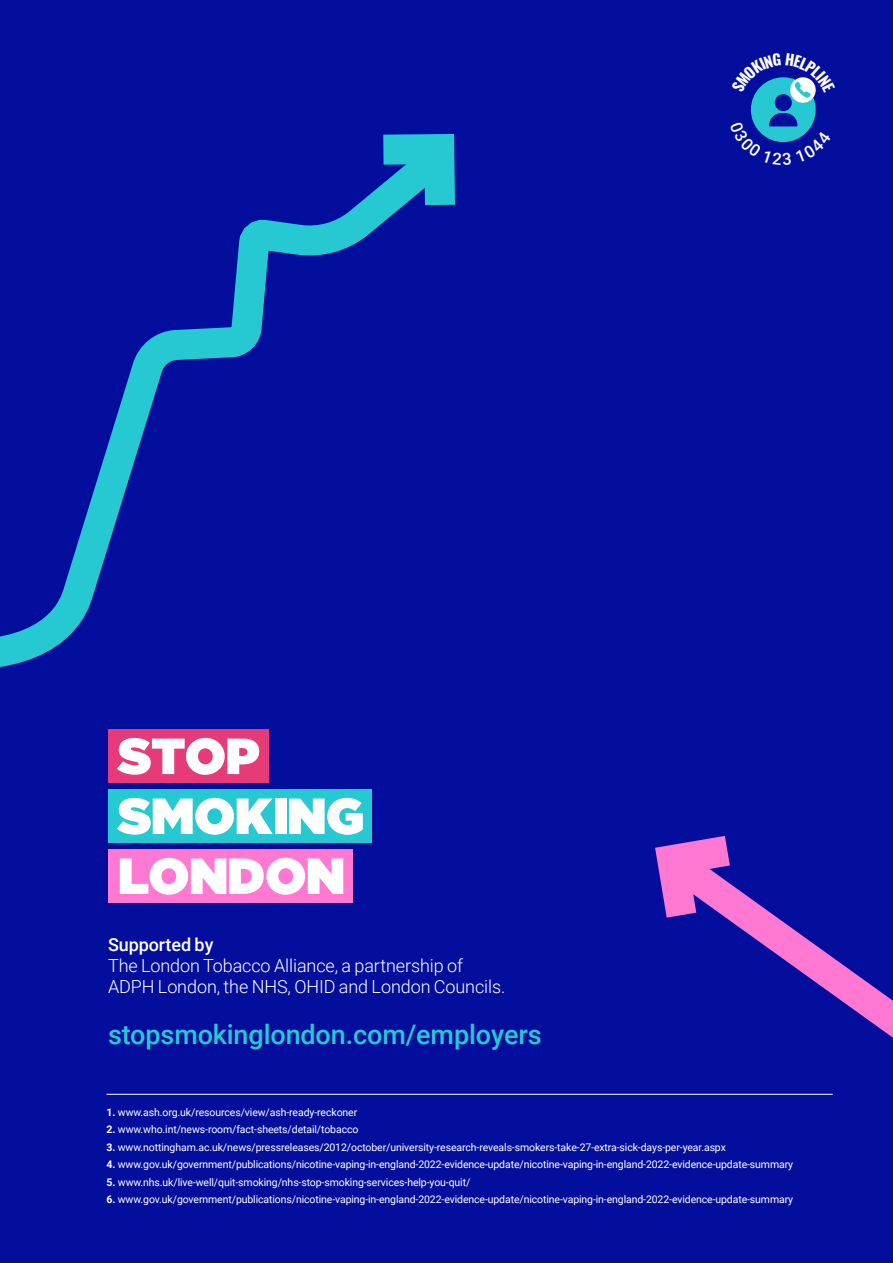
<style>
.page{position:relative;width:893px;height:1263px;background:#030f9c}
.page>*{position:absolute;margin:0;border:0;box-sizing:border-box;transform-origin:0 0}
.t1{font:500 27px "Roboto";letter-spacing:-.005em;color:#26c9d1}
.t2{font:300 18px/21px "Roboto";letter-spacing:-.005em;color:#fff}
.t3{font:500 18px "Roboto";letter-spacing:-.005em;color:#fff}
.t4{font:10.5px "Roboto";letter-spacing:-.01em;color:#fff}
.s1{font-weight:700}
</style>
<div class="page">
<div style="left:108px;top:790px;width:264px;height:53px;background:#26c9d1"></div>
<svg style="left:117px;top:798px;width:156px;height:37px"></svg>
<div style="left:275px;top:798px;width:11px;height:36px;background:#fff"></div>
<svg style="left:289px;top:798px;width:74px;height:37px"></svg>
<div style="left:108px;top:730px;width:160px;height:53px;background:#e63b78"></div>
<svg style="left:117px;top:738px;width:142px;height:37px"></svg>
<div style="left:108px;top:850px;width:244px;height:53px;background:#ff78d1"></div>
<svg style="left:120px;top:858px;width:223px;height:37px"></svg>
<div style="left:751px;top:77px;width:65px;height:65px;background:#26c9d1;border-radius:50%"></div>
<svg style="left:790px;top:77px;width:26px;height:26px"></svg>
<div style="left:775px;top:94px;width:17px;height:17px;background:#030f9c;border-radius:50%"></div>
<svg style="left:0;top:208px;width:368px;height:459px"></svg>
<svg style="left:353px;top:134px;width:102px;height:101px"></svg>
<svg style="left:634px;top:836px;width:259px;height:258px"></svg>
<hr style="left:107px;top:1094px;width:726px;height:1px;background:#fff">
<svg style="left:751px;top:113px;width:65px;height:30px"></svg>
<svg style="left:753px;top:77px;width:63px;height:21px"></svg>
<h2 class="t3" style="left:108px;top:932px;width:107px">Supported by</h2>
<h2 class="t2" style="left:108px;top:954px;width:399px">The London Tobacco Alliance, a partnership of<br>ADPH London, the NHS, OHID and London Councils.</h2>
<h1 class="t1" style="left:108px;top:1015px;width:435px">stopsmokinglondon.com/employers</h1>
<p class="t4" style="left:107px;top:1105px;width:252px"><span class="s1">1.</span> www.ash.org.uk/resources/view/ash-ready-reckoner</p>
<p class="t4" style="left:107px;top:1122px;width:253px"><span class="s1">2.</span> www.who.int/news-room/fact-sheets/detail/tobacco</p>
<p class="t4" style="left:107px;top:1140px;width:621px"><span class="s1">3.</span> www.nottingham.ac.uk/news/pressreleases/2012/october/university-research-reveals-smokers-take-27-extra-sick-days-per-year.aspx</p>
<p class="t4" style="left:107px;top:1157px;width:688px"><span class="s1">4.</span> www.gov.uk/government/publications/nicotine-vaping-in-england-2022-evidence-update/nicotine-vaping-in-england-2022-evidence-update-summary</p>
<p class="t4" style="left:107px;top:1175px;width:365px"><span class="s1">5.</span> www.nhs.uk/live-well/quit-smoking/nhs-stop-smoking-services-help-you-quit/</p>
<p class="t4" style="left:107px;top:1192px;width:688px"><span class="s1">6.</span> www.gov.uk/government/publications/nicotine-vaping-in-england-2022-evidence-update/nicotine-vaping-in-england-2022-evidence-update-summary</p>
</div>
